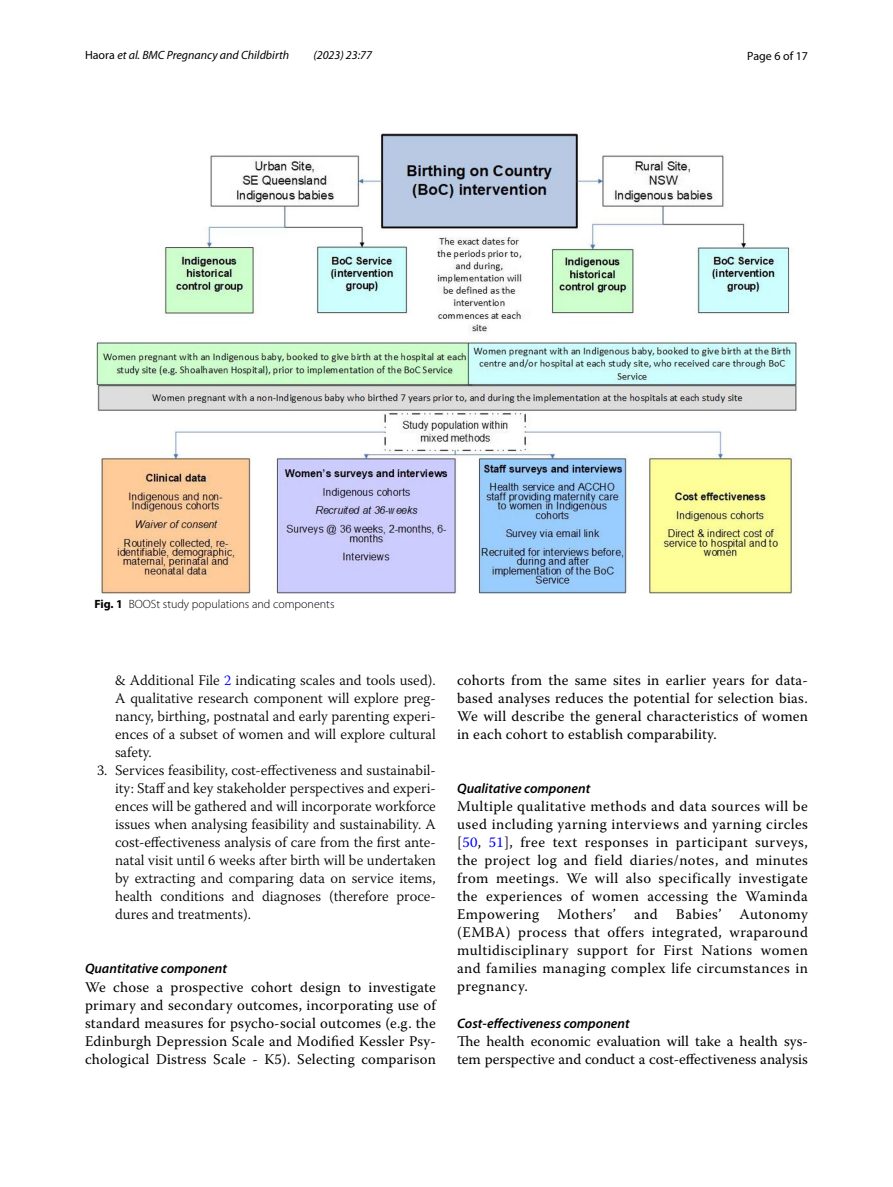
<style>
.page{position:relative;width:893px;height:1187px;background:#fff}
.page>*{position:absolute;margin:0;border:0;box-sizing:border-box;transform-origin:0 0}
.t1{font:14.7px/18px "Warnock Pro";letter-spacing:.015em;color:#000;text-align:justify}
.t2{font:300 14.7px/18px "Warnock Pro";color:#000;text-align:justify}
.t3{font:italic 600 13.8px "Myriad Pro";color:#000}
.t4{font:italic 12px "Myriad Pro";color:#000}
.t5{font:300 12px "Myriad Pro";color:#000}
.t6{font:12px "Myriad Pro";color:#000}
.s1{font-style:normal}
.s2{font-weight:700}
.s3{color:#00f}
</style>
<div class="page">
<img style="left:97px;top:133px;width:700px;height:460px">
<p class="t4" style="left:85px;top:48px;width:206px"><span class="s1">Haora</span> et al. BMC Pregnancy and Childbirth</p>
<p class="t4" style="left:313px;top:48px;width:60px">(2023) 23:77</p>
<p class="t6" style="left:747px;top:48px;width:62px">Page 6 of 17</p>
<p class="t5" style="left:94px;top:597px;width:242px"><span class="s2">Fig. 1</span> BOOSt study populations and components</p>
<p class="t2" style="left:115px;top:670px;width:322px">&amp; Additional File <span class="s3">2</span> indicating scales and tools used).<br>A qualitative research component will explore preg&shy;nancy, birthing, postnatal and early parenting experi&shy;ences of a subset of women and will explore cultural safety.</p>
<p class="t2" style="left:115px;top:760px;width:322px;text-indent:-18px">3. Services feasibility, cost-effectiveness and sustainabil&shy;ity: Staff and key stakeholder perspectives and experi&shy;ences will be gathered and will incorporate workforce issues when analysing feasibility and sustainability. A cost-effectiveness analysis of care from the first ante&shy;natal visit until 6 weeks after birth will be undertaken by extracting and comparing data on service items, health conditions and diagnoses (therefore proce&shy;dures and treatments).</p>
<p class="t3" style="left:85px;top:960px;width:143px">Quantitative component</p>
<p class="t1" style="left:85px;top:977px;width:352px">We chose a prospective cohort design to investigate primary and secondary outcomes, incorporating use of standard measures for psycho-social outcomes (e.g. the Edinburgh Depression Scale and Modified Kessler Psy&shy;chological Distress Scale - K5). Selecting comparison</p>
<p class="t1" style="left:457px;top:670px;width:352px">cohorts from the same sites in earlier years for data&shy;based analyses reduces the potential for selection bias.<br>We will describe the general characteristics of women in each cohort to establish comparability.</p>
<p class="t3" style="left:457px;top:780px;width:135px">Qualitative component</p>
<p class="t1" style="left:457px;top:797px;width:352px">Multiple qualitative methods and data sources will be used including yarning interviews and yarning circles [<span class="s3">50</span>, <span class="s3">51</span>], free text responses in participant surveys, the project log and field diaries/notes, and minutes from meetings. We will also specifically investigate the experiences of women accessing the Waminda Empowering Mothers’ and Babies’ Autonomy (EMBA) process that offers integrated, wraparound multidisciplinary support for First Nations women and families managing complex life circumstances in pregnancy.</p>
<p class="t3" style="left:457px;top:1014px;width:174px">Cost‑effectiveness component</p>
<p class="t1" style="left:457px;top:1031px;width:352px">The health economic evaluation will take a health sys&shy;tem perspective and conduct a cost-effectiveness analysis</p>
</div>
